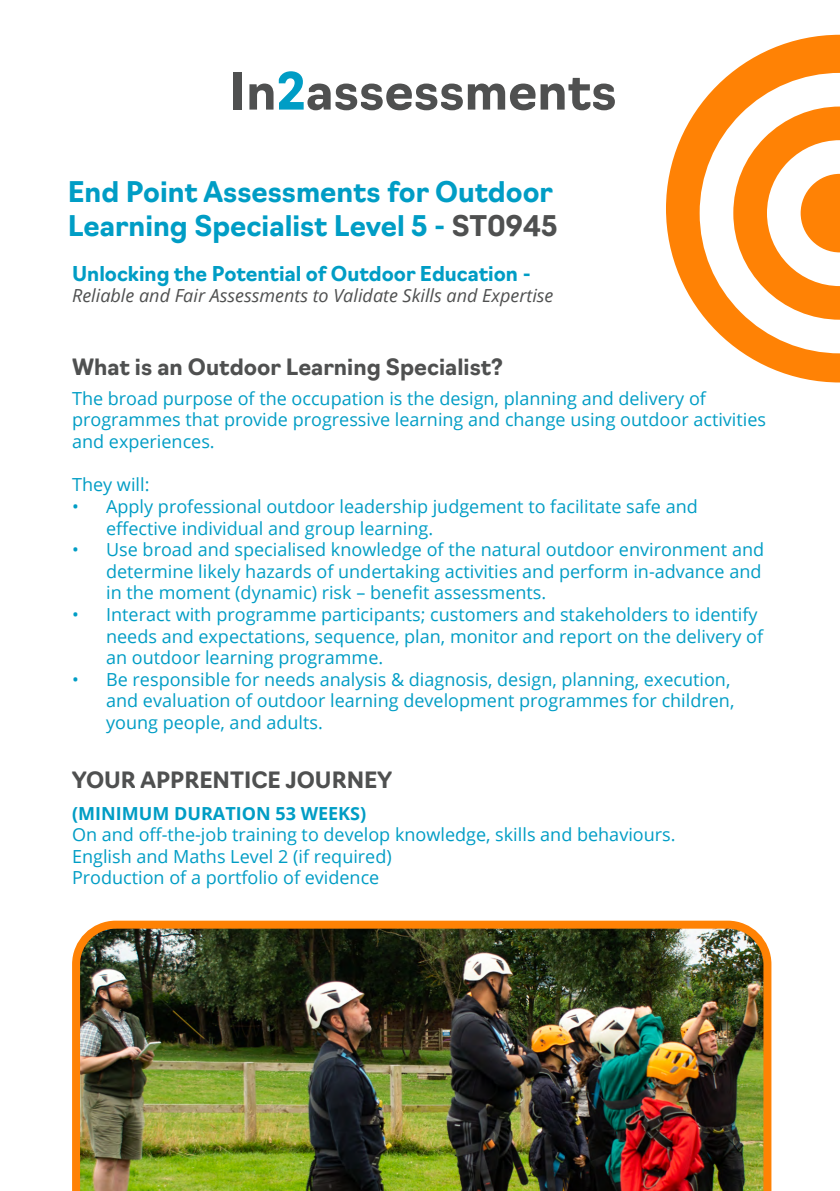
<style>
.page{position:relative;width:840px;height:1191px;background:#fff}
.page>*{position:absolute;margin:0;border:0;box-sizing:border-box;transform-origin:0 0}
.t1{font:700 50px "Navigo";color:#4f5050}
.t2{font:700 27.8px/33.4px "Navigo";color:#009dc5}
.t3{font:700 22px "Navigo";color:#4f5050}
.t4{font:700 20px "Navigo";color:#009dc5}
.t5{font:18px/21.6px "Open Sans";color:#009dc5}
.t6{font:italic 18px "Open Sans";color:#4f5050}
.t7{font:700 18px "Open Sans";color:#009dc5}
.s1{color:#009dc5}
.s2{color:#4f5050}
</style>
<div class="page">
<img style="left:72px;top:920px;width:699px;height:271px">
<svg style="left:666px;top:35px;width:173px;height:347px"></svg>
<svg style="left:733px;top:107px;width:106px;height:213px"></svg>
<h1 class="t1" style="left:229px;top:52px;width:388px">In<span class="s1">2</span>assessments</h1>
<h2 class="t2" style="left:68px;top:173px;width:491px">End Point Assessments for Outdoor<br>Learning Specialist Level 5 - <span class="s2">ST0945</span></h2>
<p class="t4" style="left:72px;top:257px;width:460px">Unlocking the Potential of Outdoor Education -</p>
<p class="t6" style="left:72px;top:283px;width:482px">Reliable and Fair Assessments to Validate Skills and Expertise</p>
<p class="t3" style="left:72px;top:350px;width:432px">What is an Outdoor Learning Specialist?</p>
<p class="t5" style="left:72px;top:387px;width:695px">The broad purpose of the occupation is the design, planning and delivery of programmes that provide progressive learning and change using outdoor activities and experiences.</p>
<p class="t5" style="left:72px;top:473px;width:79px">They will:</p>
<p class="t5" style="left:106px;top:495px;width:593px;text-indent:-34px">• Apply professional outdoor leadership judgement to facilitate safe and effective individual and group learning.</p>
<p class="t5" style="left:106px;top:538px;width:659px;text-indent:-34px">• Use broad and specialised knowledge of the natural outdoor environment and determine likely hazards of undertaking activities and perform in-advance and in the moment (dynamic) risk – benefit assessments.</p>
<p class="t5" style="left:106px;top:603px;width:658px;text-indent:-34px">• Interact with programme participants; customers and stakeholders to identify needs and expectations, sequence, plan, monitor and report on the delivery of an outdoor learning programme.</p>
<p class="t5" style="left:106px;top:668px;width:629px;text-indent:-34px">• Be responsible for needs analysis &amp; diagnosis, design, planning, execution, and evaluation of outdoor learning development programmes for children, young people, and adults.</p>
<p class="t3" style="left:72px;top:763px;width:321px">YOUR APPRENTICE JOURNEY</p>
<p class="t7" style="left:72px;top:800px;width:295px">(MINIMUM DURATION 53 WEEKS)</p>
<p class="t5" style="left:72px;top:823px;width:604px">On and off-the-job training to develop knowledge, skills and behaviours.<br>English and Maths Level 2 (if required)<br>Production of a portfolio of evidence</p>
</div>
